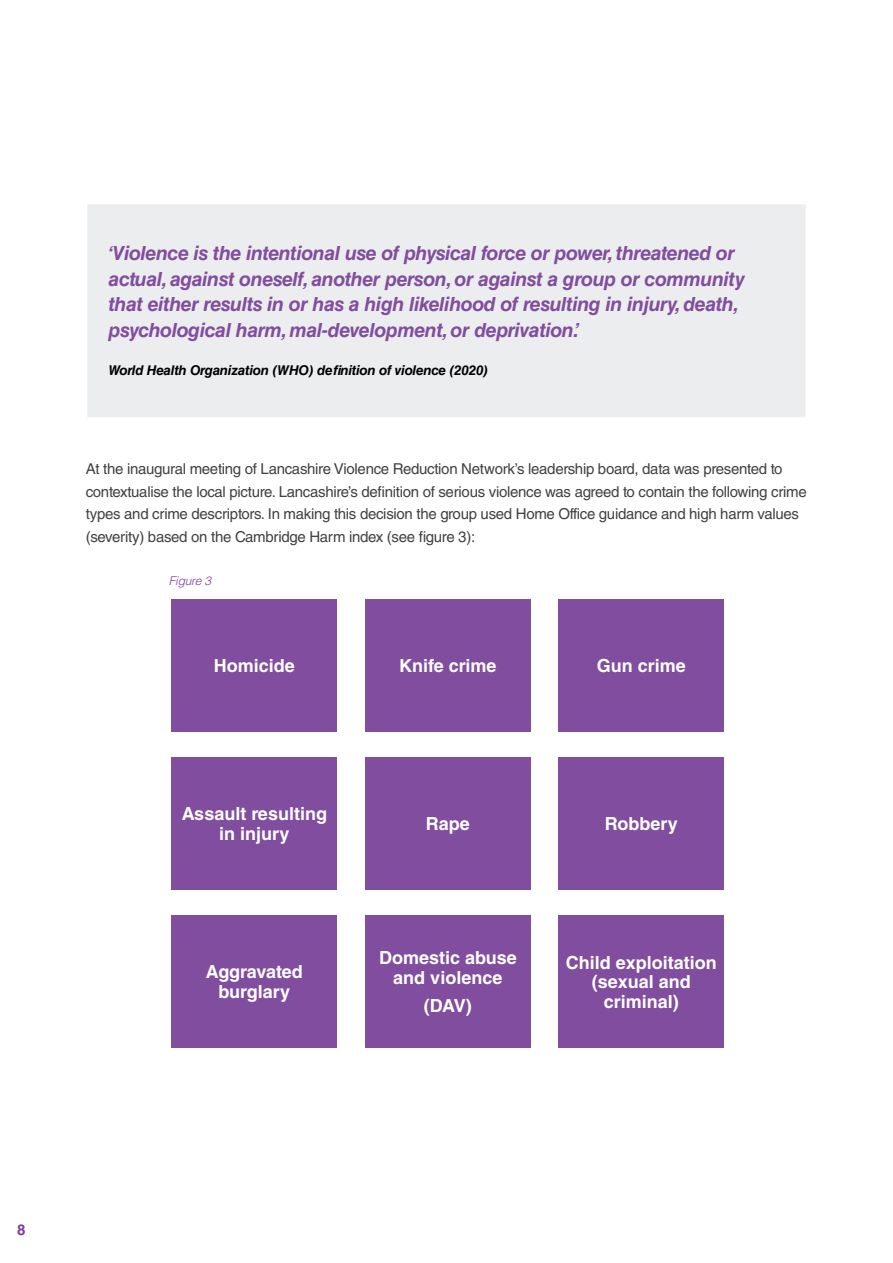
<style>
.page{position:relative;width:893px;height:1263px;background:#fff}
.page>*{position:absolute;margin:0;border:0;box-sizing:border-box;transform-origin:0 0}
.t1{font:italic 700 19.5px/25.5px "Helvetica LT Std";letter-spacing:-.02em;color:#814d9e}
.t2{font:700 18px/19.5px "Helvetica LT Std";color:#fff;text-align:center}
.t3{font:15px/22.5px "Helvetica LT Std";letter-spacing:-.02em;color:#414042}
.t4{font:700 15px "Helvetica LT Std";color:#7f3f98}
.t5{font:italic 700 13.5px "Helvetica LT Std";letter-spacing:-.02em;color:#000}
.t6{font:italic 300 12px "Helvetica LT Std";letter-spacing:-.02em;color:#7f3f98}
</style>
<div class="page">
<div style="left:85px;top:202px;width:723px;height:218px;background:#ecedee"></div>
<div style="left:83px;top:200px;width:727px;height:222px;border:4px solid #fff"></div>
<div style="left:172px;top:600px;width:165px;height:132px;background:#814d9e"></div>
<div style="left:172px;top:758px;width:165px;height:132px;background:#814d9e"></div>
<div style="left:172px;top:916px;width:165px;height:132px;background:#814d9e"></div>
<div style="left:365px;top:600px;width:166px;height:132px;background:#814d9e"></div>
<div style="left:365px;top:758px;width:166px;height:132px;background:#814d9e"></div>
<div style="left:365px;top:916px;width:166px;height:132px;background:#814d9e"></div>
<div style="left:559px;top:600px;width:165px;height:132px;background:#814d9e"></div>
<div style="left:559px;top:758px;width:165px;height:132px;background:#814d9e"></div>
<div style="left:559px;top:916px;width:165px;height:132px;background:#814d9e"></div>
<p class="t1" style="left:109px;top:241px;width:638px">‘Violence is the intentional use of physical force or power, threatened or actual, against oneself, another person, or against a group or community that either results in or has a high likelihood of resulting in injury, death, psychological harm, mal-development, or deprivation.’</p>
<p class="t5" style="left:109px;top:362px;width:381px">World Health Organization (WHO) definition of violence (2020)</p>
<p class="t3" style="left:86px;top:458px;width:723px">At the inaugural meeting of Lancashire Violence Reduction Network’s leadership board, data was presented to contextualise the local picture. Lancashire’s definition of serious violence was agreed to contain the following crime types and crime descriptors. In making this decision the group used Home Office guidance and high harm values (severity) based on the Cambridge Harm index (see figure 3):</p>
<p class="t6" style="left:169px;top:573px;width:44px">Figure 3</p>
<p class="t2" style="left:214px;top:656px;width:83px">Homicide</p>
<p class="t2" style="left:182px;top:804px;width:147px">Assault resulting in injury</p>
<p class="t2" style="left:206px;top:962px;width:99px">Aggravated burglary</p>
<p class="t2" style="left:399px;top:656px;width:99px">Knife crime</p>
<p class="t2" style="left:597px;top:656px;width:90px">Gun crime</p>
<p class="t2" style="left:426px;top:814px;width:46px">Rape</p>
<p class="t2" style="left:379px;top:948px;width:139px">Domestic abuse and violence</p>
<p class="t2" style="left:424px;top:995px;width:49px">(DAV)</p>
<p class="t2" style="left:605px;top:814px;width:74px">Robbery</p>
<p class="t2" style="left:566px;top:952px;width:152px">Child exploitation (sexual and criminal)</p>
<p class="t4" style="left:17px;top:1221px;width:10px">8</p>
</div>
